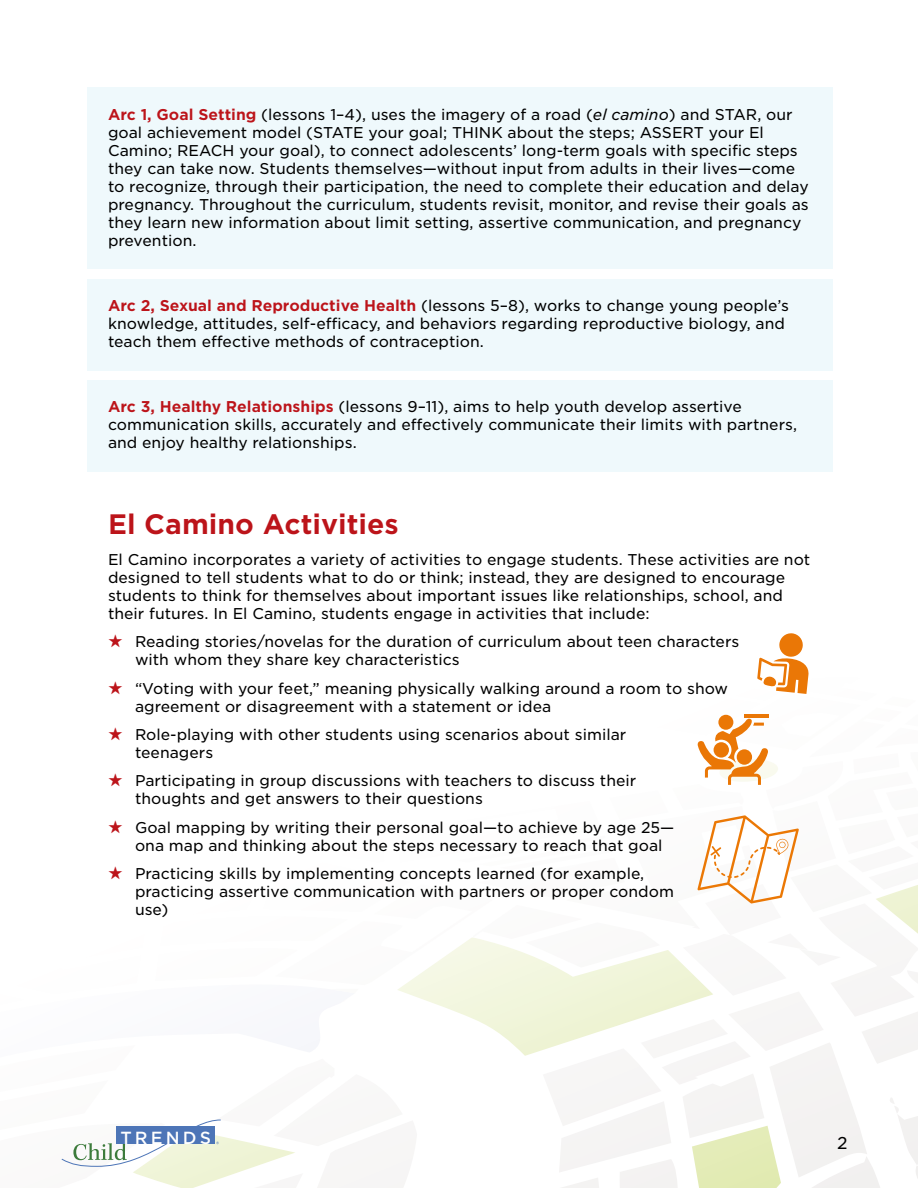
<style>
.page{position:relative;width:918px;height:1188px;background:#fff}
.page>*{position:absolute;margin:0;border:0;box-sizing:border-box;transform-origin:0 0}
.t1{font:700 27px "Gotham S Sm";color:#bc141a}
.t2{font:500 16.8px "Gotham S Sm";letter-spacing:.185em;color:#fff}
.t3{font:16.5px "Gotham S Sm";color:#000}
.t4{font:15px/18px "Gotham S Sm";color:#000}
.s1{font-weight:700;color:#bc141a}
.s2{font-style:italic}
.s3{color:#bc141a}
</style>
<div class="page">
<svg style="left:133px;top:885px;width:785px;height:303px"></svg>
<div style="left:88px;top:88px;width:745px;height:181px;background:#eff9fc"></div>
<div style="left:88px;top:279px;width:745px;height:91px;background:#eff9fc"></div>
<div style="left:88px;top:380px;width:745px;height:92px;background:#eff9fc"></div>
<svg style="left:62px;top:1120px;width:159px;height:47px"></svg>
<div style="left:116px;top:1126px;width:99px;height:18px;background:#4d75b7"></div>
<svg style="left:757px;top:633px;width:52px;height:61px"></svg>
<div style="left:718px;top:715px;width:15px;height:15px;background:#ea7706;border-radius:50%"></div>
<hr style="left:744px;top:714px;width:25px;height:3px;background:#ea7706">
<svg style="left:697px;top:718px;width:71px;height:67px"></svg>
<div style="left:737px;top:749px;width:15px;height:16px;background:#ea7706;border-radius:50%"></div>
<svg style="left:697px;top:815px;width:102px;height:89px"></svg>
<p class="t4" style="left:108px;top:105px;width:702px"><span class="s1">Arc 1, Goal Setting</span> (lessons 1–4), uses the imagery of a road (<span class="s2">el camino</span>) and STAR, our goal achievement model (STATE your goal; THINK about the steps; ASSERT your El Camino; REACH your goal), to connect adolescents’ long-term goals with specific steps they can take now. Students themselves—without input from adults in their lives—come to recognize, through their participation, the need to complete their education and delay pregnancy. Throughout the curriculum, students revisit, monitor, and revise their goals as they learn new information about limit setting, assertive communication, and pregnancy prevention.</p>
<p class="t4" style="left:108px;top:296px;width:683px"><span class="s1">Arc 2, Sexual and Reproductive Health</span> (lessons 5–8), works to change young people’s knowledge, attitudes, self-efficacy, and behaviors regarding reproductive biology, and teach them effective methods of contraception.</p>
<p class="t4" style="left:108px;top:398px;width:691px"><span class="s1">Arc 3, Healthy Relationships</span> (lessons 9–11), aims to help youth develop assertive communication skills, accurately and effectively communicate their limits with partners, and enjoy healthy relationships.</p>
<h1 class="t1" style="left:108px;top:505px;width:292px">El Camino Activities</h1>
<p class="t4" style="left:108px;top:550px;width:704px">El Camino incorporates a variety of activities to engage students. These activities are not designed to tell students what to do or think; instead, they are designed to encourage students to think for themselves about important issues like relationships, school, and their futures. In El Camino, students engage in activities that include:</p>
<p class="t4" style="left:135px;top:633px;width:606px;text-indent:-27px"><span class="s3">★</span> Reading stories/novelas for the duration of curriculum about teen characters with whom they share key characteristics</p>
<p class="t4" style="left:135px;top:679px;width:595px;text-indent:-27px"><span class="s3">★</span> “Voting with your feet,” meaning physically walking around a room to show agreement or disagreement with a statement or idea</p>
<p class="t4" style="left:135px;top:725px;width:493px;text-indent:-27px"><span class="s3">★</span> Role-playing with other students using scenarios about similar teenagers</p>
<p class="t4" style="left:135px;top:772px;width:503px;text-indent:-27px"><span class="s3">★</span> Participating in group discussions with teachers to discuss their thoughts and get answers to their questions</p>
<p class="t4" style="left:135px;top:818px;width:541px;text-indent:-27px"><span class="s3">★</span> Goal mapping by writing their personal goal—to achieve by age 25— ona map and thinking about the steps necessary to reach that goal</p>
<p class="t4" style="left:135px;top:864px;width:541px;text-indent:-27px"><span class="s3">★</span> Practicing skills by implementing concepts learned (for example, practicing assertive communication with partners or proper condom use)</p>
<p class="t2" style="left:120px;top:1126px;width:92px">TRENDS</p>
<p class="t3" style="left:837px;top:1132px;width:12px">2</p>
</div>
